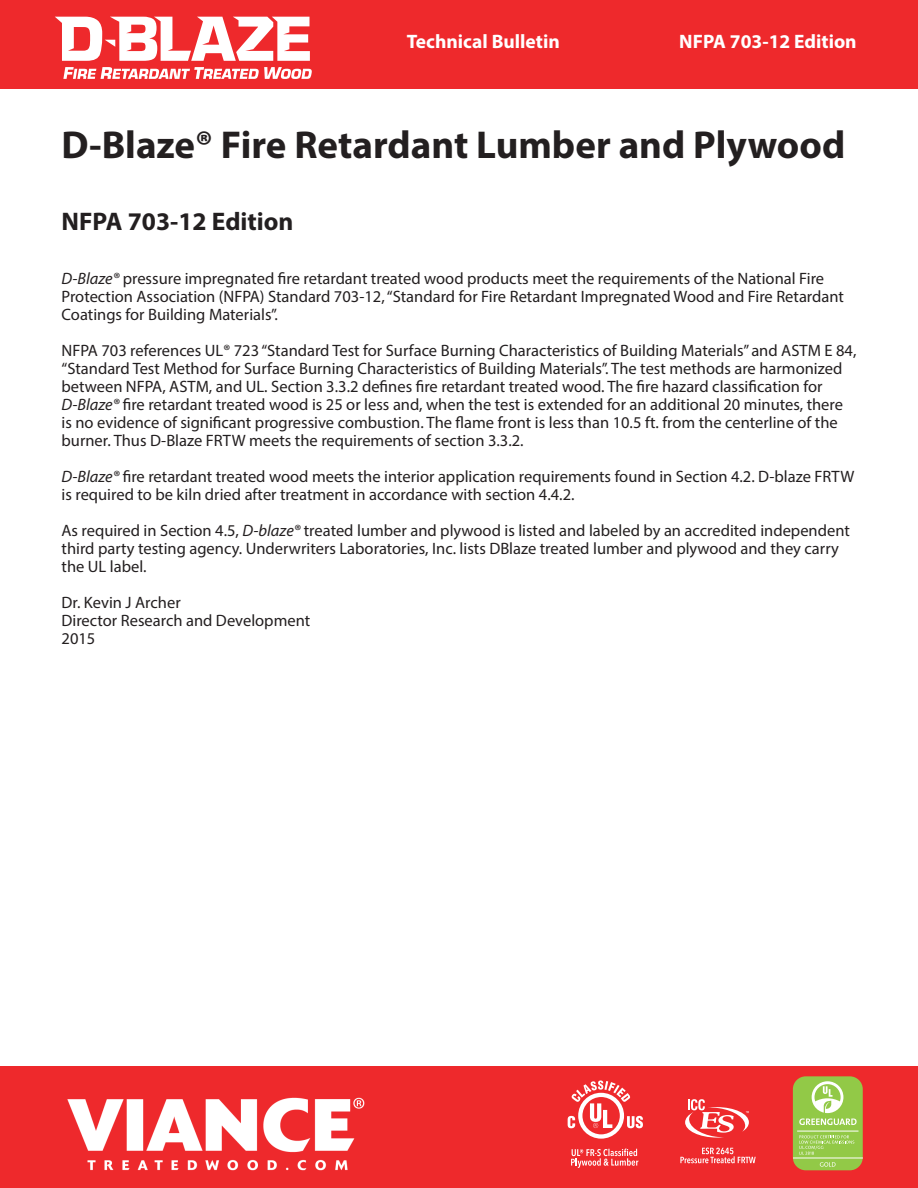
<style>
.page{position:relative;width:918px;height:1188px;background:#fff}
.page>*{position:absolute;margin:0;border:0;box-sizing:border-box;transform-origin:0 0}
.t1{font:700 39px "Myriad Pro";color:#231f20}
.t2{font:700 25.5px "Myriad Pro";color:#231f20}
.t3{font:700 19.5px "Myriad Pro";color:#fff}
.t4{font:16.5px/18px "Myriad Pro";color:#231f20}
.s1{font-style:italic}
</style>
<div class="page">
<div style="left:0;top:0;width:918px;height:89px;background:#ee292c"></div>
<div style="left:0;top:1066px;width:918px;height:122px;background:#ee292c"></div>
<svg style="left:55px;top:17px;width:255px;height:44px"></svg>
<svg style="left:63px;top:67px;width:249px;height:12px"></svg>
<div style="left:793px;top:1076px;width:70px;height:94px;background:#92c947;border-radius:13px"></div>
<hr style="left:793px;top:1158px;width:70px;height:1px;background:#fff">
<svg style="left:820px;top:1162px;width:16px;height:5px"></svg>
<hr style="left:797px;top:1131px;width:62px;height:1px;background:#fff">
<svg style="left:799px;top:1081px;width:58px;height:44px"></svg>
<svg style="left:799px;top:1135px;width:55px;height:20px"></svg>
<svg style="left:685px;top:1099px;width:64px;height:39px"></svg>
<svg style="left:680px;top:1148px;width:76px;height:15px"></svg>
<svg style="left:568px;top:1080px;width:75px;height:59px"></svg>
<svg style="left:571px;top:1149px;width:67px;height:19px"></svg>
<img style="left:67px;top:1097px;width:298px;height:74px">
<p class="t3" style="left:407px;top:29px;width:154px">Technical Bulletin</p>
<p class="t3" style="left:679px;top:29px;width:179px">NFPA 703-12 Edition</p>
<p class="t1" style="left:62px;top:120px;width:785px">D-Blaze® Fire Retardant Lumber and Plywood</p>
<p class="t2" style="left:62px;top:205px;width:234px">NFPA 703-12 Edition</p>
<p class="t4" style="left:62px;top:270px;width:784px"><span class="s1">D-Blaze®</span> pressure impregnated fire retardant treated wood products meet the requirements of the National Fire<br>Protection Association (NFPA) Standard 703-12, “Standard for Fire Retardant Impregnated Wood and Fire Retardant<br>Coatings for Building Materials”.</p>
<p class="t4" style="left:62px;top:342px;width:796px">NFPA 703 references UL® 723 “Standard Test for Surface Burning Characteristics of Building Materials” and ASTM E 84, “Standard Test Method for Surface Burning Characteristics of Building Materials”. The test methods are harmonized between NFPA, ASTM, and UL. Section 3.3.2 defines fire retardant treated wood. The fire hazard classification for <span class="s1">D-Blaze®</span> fire retardant treated wood is 25 or less and, when the test is extended for an additional 20 minutes, there is no evidence of significant progressive combustion. The flame front is less than 10.5 ft. from the centerline of the burner. Thus D-Blaze FRTW meets the requirements of section 3.3.2.</p>
<p class="t4" style="left:62px;top:468px;width:794px"><span class="s1">D-Blaze®</span> fire retardant treated wood meets the interior application requirements found in Section 4.2. D-blaze FRTW is required to be kiln dried after treatment in accordance with section 4.4.2.</p>
<p class="t4" style="left:62px;top:522px;width:790px">As required in Section 4.5, <span class="s1">D-blaze®</span> treated lumber and plywood is listed and labeled by an accredited independent third party testing agency. Underwriters Laboratories, Inc. lists DBlaze treated lumber and plywood and they carry the UL label.</p>
<p class="t4" style="left:62px;top:594px;width:121px">Dr. Kevin J Archer</p>
<p class="t4" style="left:62px;top:612px;width:250px">Director Research and Development</p>
<p class="t4" style="left:62px;top:630px;width:35px">2015</p>
</div>
